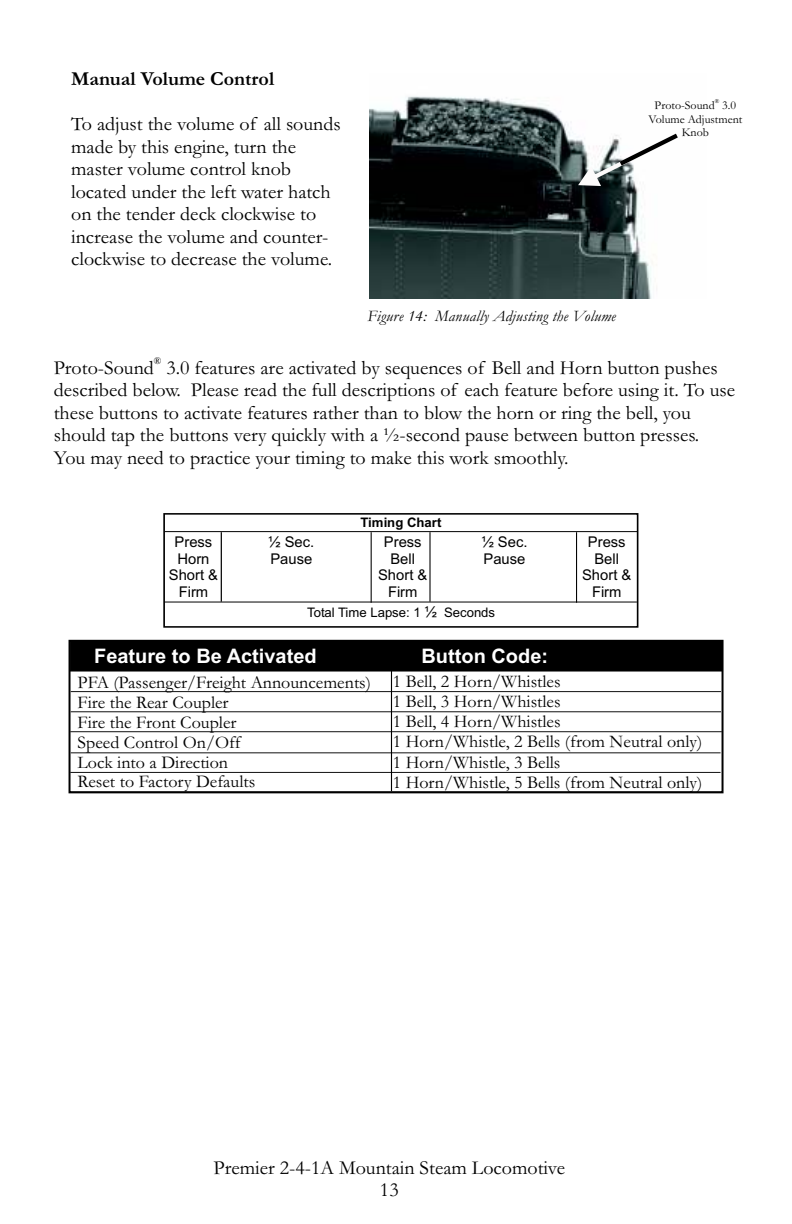
<style>
.page{position:relative;width:792px;height:1224px;background:#fff}
.page>*{position:absolute;margin:0;border:0;box-sizing:border-box;transform-origin:0 0}
.t1{font:italic 500 20px/22.4px "Garamond";color:#000}
.t2{font:700 20px "Arial";color:#fff}
.t3{font:italic 500 20px "Garamond";color:#000}
.t4{font:italic 500 18px/19.8px "Garamond";color:#000}
.t5{font:italic 500 16px "Garamond";letter-spacing:.01em;color:#000}
.t6{font:14.8px/16.6px "Arial";color:#000;text-align:center}
.t7{font:13.2px "Arial";color:#000}
.t8{font:700 13.2px "Arial";color:#000}
.t9{font:italic 500 12px/13.4px "Garamond";color:#000;text-align:center}
.t10{font:italic 500 10px "Garamond";color:#000}
.t11{font:italic 500 6px "Garamond";color:#000}
.s1{font-size:14.8px}
</style>
<div class="page">
<div style="left:163px;top:513px;width:475px;height:115px;border:2px solid #000"></div>
<hr style="left:165px;top:531px;width:472px;height:1px;background:#000">
<hr style="left:164px;top:602px;width:473px;height:1px;background:#000">
<hr style="left:430px;top:532px;width:1px;height:70px;background:#000">
<hr style="left:221px;top:532px;width:1px;height:70px;background:#000">
<hr style="left:576px;top:532px;width:1px;height:71px;background:#000">
<hr style="left:371px;top:532px;width:1px;height:71px;background:#000">
<div style="left:69px;top:640px;width:655px;height:153px;border:2px solid #000"></div>
<div style="left:70px;top:640px;width:653px;height:31px;background:#000"></div>
<hr style="left:71px;top:711px;width:650px;height:1px;background:#000">
<hr style="left:71px;top:752px;width:650px;height:1px;background:#000">
<hr style="left:71px;top:791px;width:651px;height:1px;background:#000">
<hr style="left:70px;top:731px;width:652px;height:1px;background:#000">
<hr style="left:70px;top:772px;width:651px;height:1px;background:#000">
<hr style="left:391px;top:660px;width:1px;height:131px;background:#000">
<hr style="left:71px;top:691px;width:650px;height:1px;background:#000">
<img style="left:369px;top:96px;width:284px;height:202px">
<svg style="left:578px;top:130px;width:100px;height:56px"></svg>
<p class="t3" style="left:71px;top:72px;width:205px">Manual Volume Control</p>
<p class="t1" style="left:71px;top:115px;width:271px">To adjust the volume of all sounds made by this engine, turn the master volume control knob located under the left water hatch on the tender deck clockwise to increase the volume and counter&shy;clockwise to decrease the volume.</p>
<p class="t5" style="left:368px;top:310px;width:250px">Figure 14: Manually Adjusting the Volume</p>
<p class="t11" style="left:715px;top:100px;width:6px">®</p>
<p class="t9" style="left:649px;top:100px;width:95px">Proto-Sound 3.0<br>Volume Adjustment<br>Knob</p>
<p class="t10" style="left:154px;top:357px;width:9px">®</p>
<p class="t1" style="left:54px;top:358px;width:683px">Proto-Sound 3.0 features are activated by sequences of Bell and Horn button pushes described below. Please read the full descriptions of each feature before using it. To use these buttons to activate features rather than to blow the horn or ring the bell, you should tap the buttons very quickly with a ½-second pause between button presses.<br>You may need to practice your timing to make this work smoothly.</p>
<p class="t8" style="left:361px;top:517px;width:82px">Timing Chart</p>
<p class="t6" style="left:169px;top:535px;width:51px">Press<br>Horn<br>Short &amp;<br>Firm</p>
<p class="t6" style="left:268px;top:535px;width:48px;text-align:left">½ Sec.<br>Pause</p>
<p class="t6" style="left:482px;top:535px;width:48px;text-align:left">½ Sec.<br>Pause</p>
<p class="t6" style="left:378px;top:535px;width:51px">Press<br>Bell<br>Short &amp;<br>Firm</p>
<p class="t6" style="left:582px;top:535px;width:51px">Press<br>Bell<br>Short &amp;<br>Firm</p>
<p class="t7" style="left:307px;top:607px;width:190px">Total Time Lapse: 1 <span class="s1">½</span> Seconds</p>
<p class="t2" style="left:94px;top:649px;width:224px">Feature to Be Activated</p>
<p class="t2" style="left:422px;top:649px;width:128px">Button Code:</p>
<p class="t4" style="left:78px;top:675px;width:295px">PFA (Passenger/Freight Announcements)<br>Fire the Rear Coupler<br>Fire the Front Coupler<br>Speed Control On/Off<br>Lock into a Direction<br>Reset to Factory Defaults</p>
<p class="t4" style="left:393px;top:673px;width:311px">1 Bell, 2 Horn/Whistles<br>1 Bell, 3 Horn/Whistles<br>1 Bell, 4 Horn/Whistles<br>1 Horn/Whistle, 2 Bells (from Neutral only)<br>1 Horn/Whistle, 3 Bells<br>1 Horn/Whistle, 5 Bells (from Neutral only)</p>
<p class="t1" style="left:214px;top:1159px;width:353px;text-align:center">Premier 2-4-1A Mountain Steam Locomotive<br>13</p>
</div>
